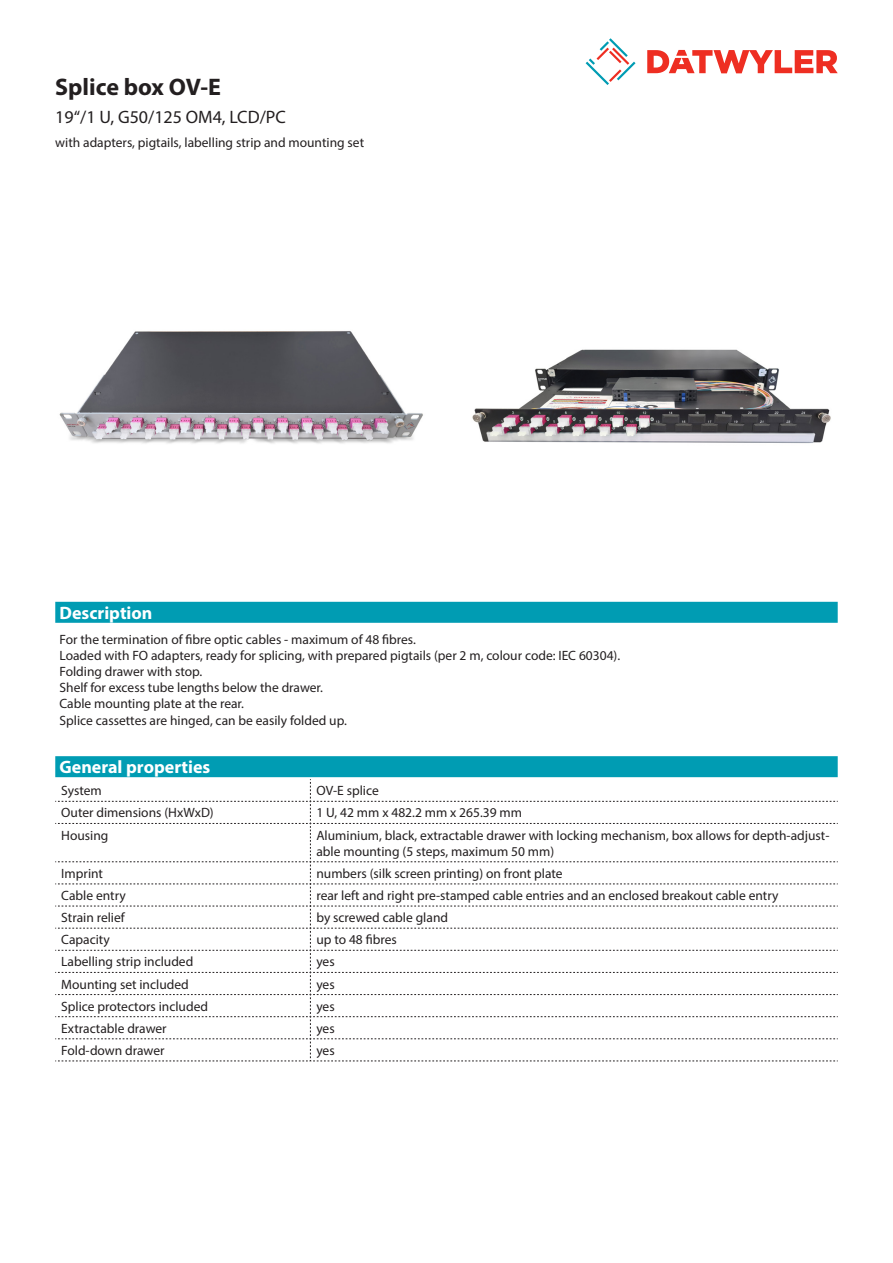
<style>
.page{position:relative;width:893px;height:1263px;background:#fff}
.page>*{position:absolute;margin:0;border:0;box-sizing:border-box;transform-origin:0 0}
.Product_Head{font:700 24px "Myriad Pro";color:#231f20}
.Standard_Head_Proper{font:700 18px "Myriad Pro";color:#fff}
.SubHead{font:18px "Myriad Pro";color:#231f20}
.myriad_light_propert{font:13.5px/16.2px "Myriad Pro";color:#231f20}
.Standard_text{font:13.5px/16.2px "Myriad Pro";color:#231f20}
</style>
<div class="page">
<svg style="left:586px;top:38px;width:49px;height:47px"></svg>
<svg style="left:647px;top:50px;width:191px;height:23px"></svg>
<img style="left:59px;top:331px;width:364px;height:113px">
<img style="left:472px;top:349px;width:359px;height:95px">
<div style="left:55px;top:602px;width:783px;height:21px;background:#009cb3"></div>
<div style="left:55px;top:756px;width:783px;height:21px;background:#009cb3"></div>
<svg style="left:55px;top:779px;width:783px;height:283px"></svg>
<p class="Product_Head" style="left:55px;top:71px;width:167px">Splice box OV-E</p>
<p class="SubHead" style="left:55px;top:105px;width:232px">19‘‘/1 U, G50/125 OM4, LCD/PC</p>
<p class="Standard_text" style="left:55px;top:134px;width:310px">with adapters, pigtails, labelling strip and mounting set</p>
<p class="Standard_Head_Proper" style="left:60px;top:601px;width:94px">Description</p>
<p class="Standard_text" style="left:60px;top:631px;width:562px">For the termination of fibre optic cables - maximum of 48 fibres.<br>Loaded with FO adapters, ready for splicing, with prepared pigtails (per 2 m, colour code: IEC 60304).<br>Folding drawer with stop.<br>Shelf for excess tube lengths below the drawer.<br>Cable mounting plate at the rear.<br>Splice cassettes are hinged, can be easily folded up.</p>
<p class="Standard_Head_Proper" style="left:60px;top:755px;width:152px">General properties</p>
<p class="myriad_light_propert" style="left:61px;top:782px;width:42px">System</p>
<p class="myriad_light_propert" style="left:316px;top:782px;width:64px">OV-E splice</p>
<p class="myriad_light_propert" style="left:61px;top:805px;width:154px">Outer dimensions (HxWxD)</p>
<p class="myriad_light_propert" style="left:316px;top:805px;width:207px">1 U, 42 mm x 482.2 mm x 265.39 mm</p>
<p class="myriad_light_propert" style="left:61px;top:827px;width:49px">Housing</p>
<p class="myriad_light_propert" style="left:316px;top:827px;width:515px">Aluminium, black, extractable drawer with locking mechanism, box allows for depth-adjust&shy;able mounting (5 steps, maximum 50 mm)</p>
<p class="myriad_light_propert" style="left:61px;top:865px;width:43px">Imprint</p>
<p class="myriad_light_propert" style="left:316px;top:865px;width:248px">numbers (silk screen printing) on front plate</p>
<p class="myriad_light_propert" style="left:61px;top:887px;width:66px">Cable entry</p>
<p class="myriad_light_propert" style="left:316px;top:887px;width:464px">rear left and right pre-stamped cable entries and an enclosed breakout cable entry</p>
<p class="myriad_light_propert" style="left:61px;top:909px;width:65px">Strain relief</p>
<p class="myriad_light_propert" style="left:316px;top:909px;width:133px">by screwed cable gland</p>
<p class="myriad_light_propert" style="left:61px;top:931px;width:50px">Capacity</p>
<p class="myriad_light_propert" style="left:316px;top:931px;width:82px">up to 48 fibres</p>
<p class="myriad_light_propert" style="left:61px;top:953px;width:134px">Labelling strip included</p>
<p class="myriad_light_propert" style="left:316px;top:953px;width:20px">yes</p>
<p class="myriad_light_propert" style="left:61px;top:976px;width:129px">Mounting set included</p>
<p class="myriad_light_propert" style="left:316px;top:976px;width:20px">yes</p>
<p class="myriad_light_propert" style="left:61px;top:998px;width:148px">Splice protectors included</p>
<p class="myriad_light_propert" style="left:316px;top:998px;width:20px">yes</p>
<p class="myriad_light_propert" style="left:61px;top:1020px;width:107px">Extractable drawer</p>
<p class="myriad_light_propert" style="left:316px;top:1020px;width:20px">yes</p>
<p class="myriad_light_propert" style="left:61px;top:1042px;width:105px">Fold-down drawer</p>
<p class="myriad_light_propert" style="left:316px;top:1042px;width:20px">yes</p>
</div>
